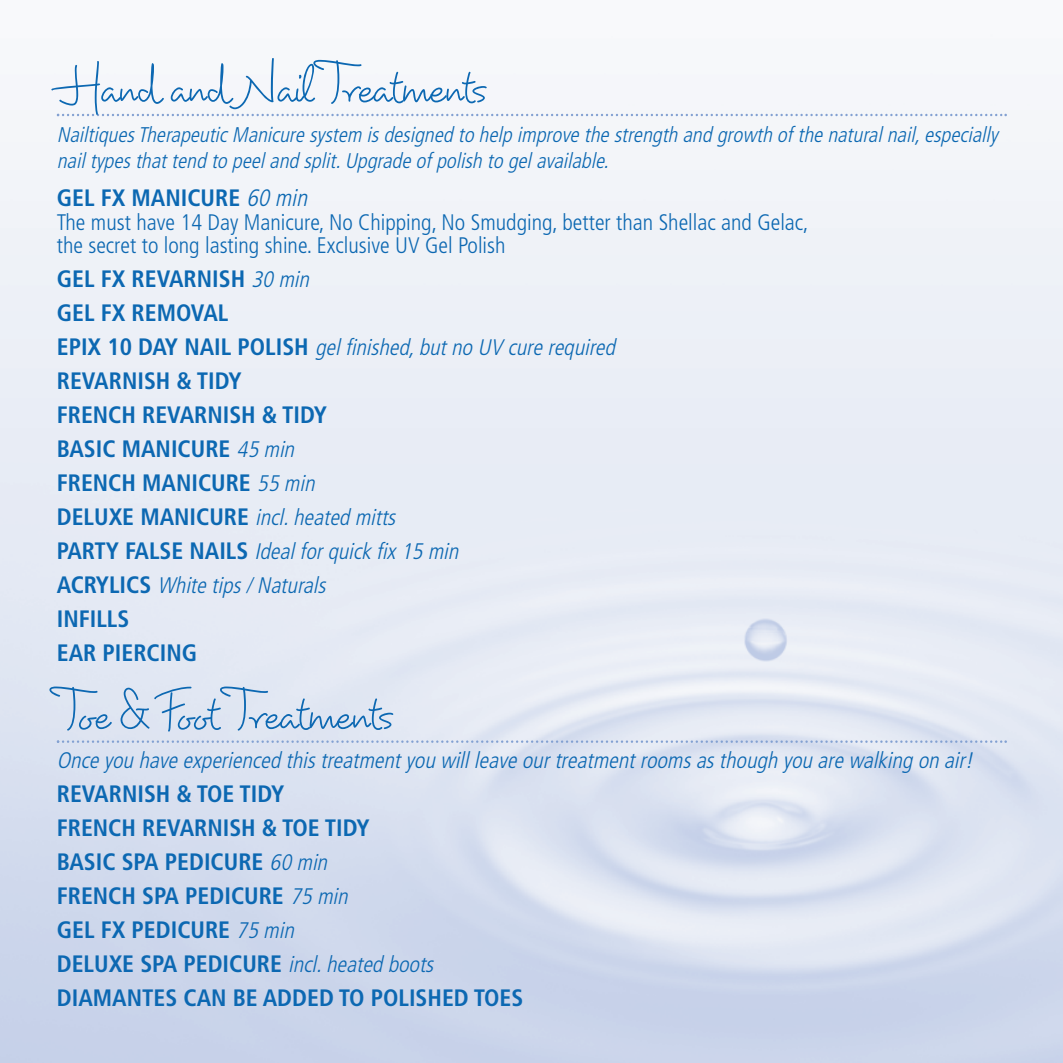
<style>
.page{position:relative;width:1063px;height:1063px;background:#fff}
.page>*{position:absolute;margin:0;border:0;box-sizing:border-box;transform-origin:0 0}
.t1{font:50px "Dartangnon ITC Std";color:#0c68b2}
.t2{font:700 condensed 23.75px/34px "Frutiger LT Std";color:#0c68b2}
.t3{font:italic 300 condensed 22.5px/34px "Frutiger LT Std";color:#0c68b2}
.t4{font:300 condensed 22.5px/23.5px "Frutiger LT Std";color:#0c68b2}
.t5{font:italic 300 condensed 21.25px/26px "Frutiger LT Std";color:#0c68b2}
.s1{font-weight:300;font-style:italic}
.s2{font-weight:300;font-style:italic;font-size:22.5px}
.s3{font-weight:700;font-style:normal;font-size:23.75px}
</style>
<div class="page">
<svg style="left:57px;top:114px;width:950px;height:2px"></svg>
<svg style="left:57px;top:740px;width:950px;height:3px;background:#c2d0e7"></svg>
<p class="t1" style="left:57px;top:57px;width:430px">Hand and Nail Treatments</p>
<p class="t5" style="left:57px;top:123px;width:942px">NailtiquesTherapeuticManicure system isdesigned to help improve the strength and growth of the naturalnail,especially nailtypesthattend to peeland split.Upgrade of polish to gelavailable.</p>
<p class="t2" style="left:57px;top:183px;width:257px">GEL FX MANICURE <span class="s1">60 min</span></p>
<p class="t4" style="left:57px;top:212px;width:753px">The must have 14 Day Manicure, No Chipping, No Smudging, better than Shellac and Gelac, the secret to long lasting shine. Exclusive UV Gel Polish</p>
<p class="t2" style="left:57px;top:264px;width:258px">GEL FX REVARNISH <span class="s2">30 min<br></span>GEL FX REMOVAL</p>
<p class="t3" style="left:57px;top:332px;width:564px"><span class="s3">E P I X 1 0 DAY N A I L P O L I S H</span> gelfinished,butno UV cure required</p>
<p class="t2" style="left:57px;top:366px;width:272px">REVARNISH &amp; TIDY<br>FRENCH REVARNISH &amp; TIDY<br>BASIC MANICURE <span class="s2">45 min<br></span>FRENCH MANICURE <span class="s2">55 min</span></p>
<p class="t3" style="left:57px;top:502px;width:408px"><span class="s3">D E L U X E M A N I C U R E</span> incl.heated mitts<br><span class="s3">PARTY FALSE NAILS</span> Idealforquick fix 15 min<br><span class="s3">A C RY L I C S</span> White tips/Naturals</p>
<p class="t2" style="left:57px;top:604px;width:142px">INFILLS<br>EAR PIERCING</p>
<p class="t1" style="left:57px;top:684px;width:337px">Toe &amp; Foot Treatments</p>
<p class="t3" style="left:57px;top:745px;width:922px">Once you have experienced thistreatmentyou willleave ourtreatmentroomsasthough you are walking on air!</p>
<p class="t2" style="left:57px;top:779px;width:468px">REVARNISH &amp; TOE TIDY<br>FRENCH REVARNISH &amp; TOE TIDY<br>BASIC SPA PEDICURE <span class="s2">60 min<br></span>FRENCH SPA PEDICURE <span class="s2">75 min<br></span>GEL FX PEDICURE <span class="s2">75 min<br></span>DELUXE SPA PEDICURE <span class="s2">incl.heated boots<br></span>DIAMANTES CAN BE ADDED TO POLISHED TOES</p>
</div>
